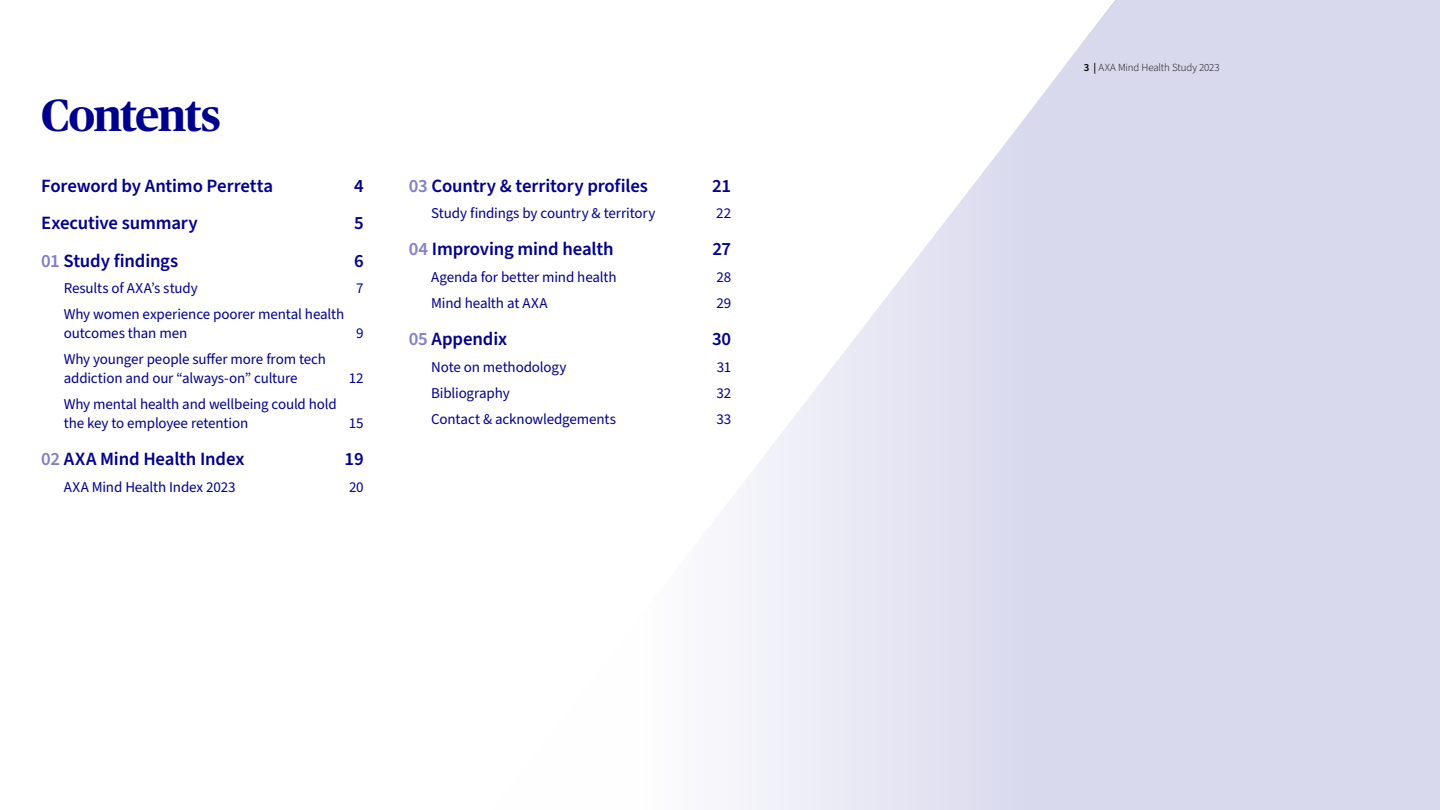
<style>
.page{position:relative;width:1440px;height:810px;background:#fff}
.page>*{position:absolute;margin:0;border:0;box-sizing:border-box;transform-origin:0 0}
.t1{font:700 45px "Publico Headline";letter-spacing:-.025em;color:#00008f}
.t2{font:600 18.75px "Source Sans Pro";letter-spacing:-.01em;color:#00008f}
.t3{font:15px/18.8px "Source Sans Pro";letter-spacing:-.01em;color:#00008f}
.t4{font:300 10.88px "Source Sans Pro";letter-spacing:-.01em;color:#000}
.s1{color:#8080c7}
.s2{font-weight:600}
</style>
<div class="page">
<svg style="left:738px;top:0;width:702px;height:810px;fill:#d9d9ee"></svg>
<h1 class="t1" style="left:41px;top:83px;width:181px">Contents</h1>
<p class="t2" style="left:41px;top:173px;width:234px">Foreword by Antimo Perretta</p>
<p class="t2" style="left:354px;top:173px;width:11px">4</p>
<p class="t2" style="left:41px;top:210px;width:158px">Executive summary</p>
<p class="t2" style="left:354px;top:210px;width:11px">5</p>
<p class="t2" style="left:41px;top:248px;width:138px"><span class="s1">01</span> Study findings</p>
<p class="t2" style="left:354px;top:248px;width:11px">6</p>
<p class="t3" style="left:64px;top:279px;width:136px">Results of AXA’s study</p>
<p class="t3" style="left:356px;top:279px;width:9px">7</p>
<p class="t3" style="left:64px;top:305px;width:282px">Why women experience poorer mental health outcomes than men</p>
<p class="t3" style="left:356px;top:324px;width:9px">9</p>
<p class="t3" style="left:64px;top:350px;width:264px">Why younger people suffer more from tech addiction and our “always-on” culture</p>
<p class="t3" style="left:64px;top:395px;width:275px">Why mental health and wellbeing could hold the key to employee retention</p>
<p class="t3" style="left:349px;top:369px;width:16px">12</p>
<p class="t3" style="left:349px;top:414px;width:16px">15</p>
<p class="t2" style="left:41px;top:447px;width:205px"><span class="s1">02</span> AXA Mind Health Index</p>
<p class="t2" style="left:345px;top:447px;width:21px">19</p>
<p class="t3" style="left:64px;top:478px;width:174px">AXA Mind Health Index 2023</p>
<p class="t3" style="left:349px;top:478px;width:16px">20</p>
<p class="t2" style="left:409px;top:173px;width:241px"><span class="s1">03</span> Country &amp; territory profiles</p>
<p class="t2" style="left:712px;top:173px;width:20px">21</p>
<p class="t3" style="left:431px;top:204px;width:226px">Study findings by country &amp; territory</p>
<p class="t3" style="left:716px;top:204px;width:16px">22</p>
<p class="t2" style="left:409px;top:237px;width:206px"><span class="s1">04</span> Improving mind health</p>
<p class="t2" style="left:712px;top:237px;width:20px">27</p>
<p class="t3" style="left:431px;top:268px;width:187px">Agenda for better mind health</p>
<p class="t3" style="left:716px;top:268px;width:16px">28</p>
<p class="t3" style="left:431px;top:294px;width:118px">Mind health at AXA</p>
<p class="t3" style="left:716px;top:294px;width:16px">29</p>
<p class="t2" style="left:409px;top:327px;width:100px"><span class="s1">05</span> Appendix</p>
<p class="t2" style="left:712px;top:327px;width:21px">30</p>
<p class="t3" style="left:431px;top:358px;width:137px">Note on methodology</p>
<p class="t3" style="left:717px;top:358px;width:16px">31</p>
<p class="t3" style="left:431px;top:384px;width:80px">Bibliography</p>
<p class="t3" style="left:717px;top:384px;width:16px">32</p>
<p class="t3" style="left:431px;top:410px;width:186px">Contact &amp; acknowledgements</p>
<p class="t3" style="left:716px;top:410px;width:16px">33</p>
<p class="t4" style="left:1084px;top:60px;width:137px"><span class="s2">3 |</span> AXA Mind Health Study 2023</p>
</div>
